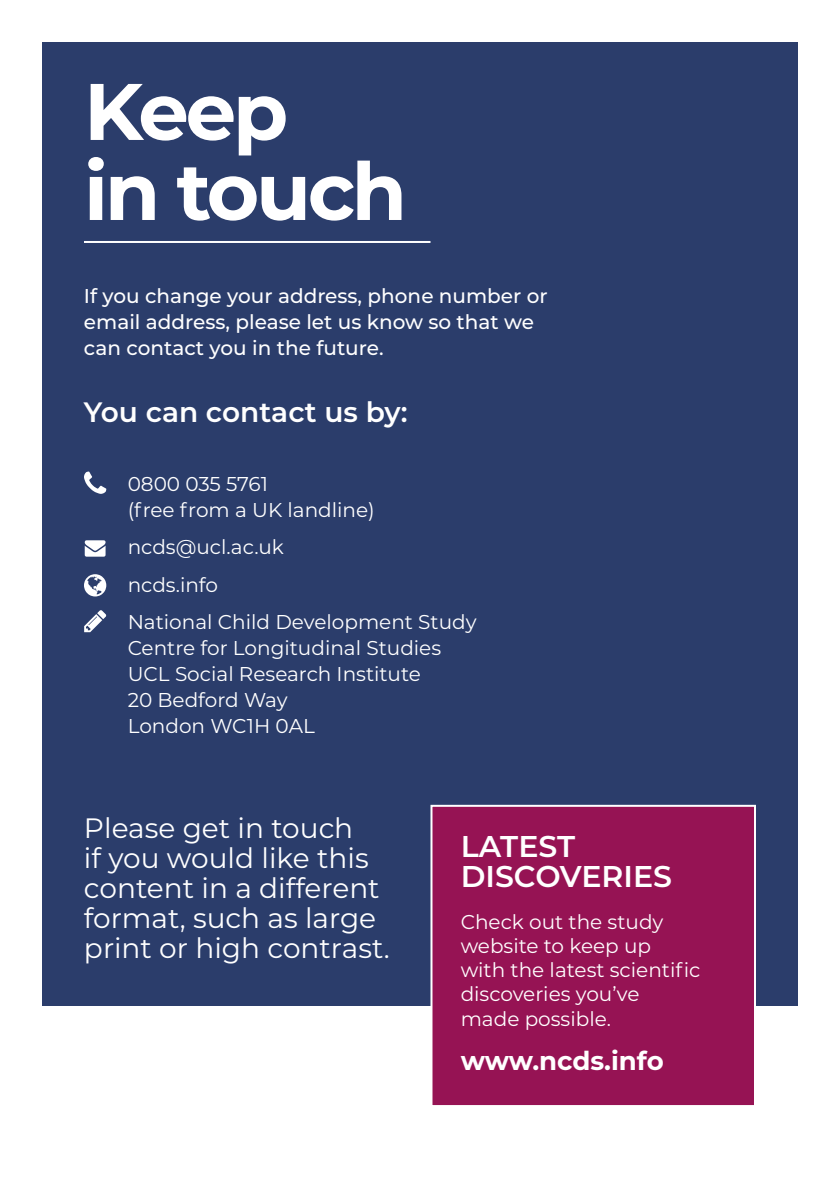
<style>
.page{position:relative;width:840px;height:1191px;background:#fff}
.page>*{position:absolute;margin:0;border:0;box-sizing:border-box;transform-origin:0 0}
.t1{font:700 80px/80px "Montserrat";letter-spacing:-.04em;color:#fff}
.t2{font:600 30px/30px "Montserrat";color:#fff}
.t3{font:28px/30px "Montserrat";color:#fff}
.t4{font:600 28px "Montserrat";color:#fff}
.t5{font:700 26px "Montserrat";letter-spacing:-.005em;color:#fff}
.t6{font:20px/26px "Montserrat";color:#fff}
.t7{font:500 20px/26px "Montserrat";color:#fff}
</style>
<div class="page">
<div style="left:42px;top:42px;width:755px;height:963px;background:#2b3d6b"></div>
<hr style="left:84px;top:241px;width:346px;height:2px;background:#fff">
<svg style="left:84px;top:471px;width:22px;height:23px"></svg>
<svg style="left:85px;top:540px;width:20px;height:16px"></svg>
<svg style="left:84px;top:574px;width:22px;height:22px"></svg>
<svg style="left:84px;top:610px;width:22px;height:22px"></svg>
<div style="left:430px;top:805px;width:325px;height:302px;background:#961354;border:2px solid #fff"></div>
<h1 class="t1" style="left:84px;top:68px;width:324px">Keep<br>in touch</h1>
<p class="t7" style="left:84px;top:282px;width:465px">If you change your address, phone number or email address, please let us know so that we can contact you in the future.</p>
<h3 class="t4" style="left:84px;top:392px;width:325px">You can contact us by:</h3>
<p class="t6" style="left:128px;top:470px;width:248px">0800 035 5761<br>(free from a UK landline)</p>
<p class="t6" style="left:128px;top:528px;width:350px;line-height:37.4px">ncds@ucl.ac.uk<br>ncds.info<br>National Child Development Study</p>
<p class="t6" style="left:128px;top:634px;width:315px">Centre for Longitudinal Studies<br>UCL Social Research Institute<br>20 Bedford Way<br>London WC1H 0AL</p>
<h3 class="t3" style="left:84px;top:812px;width:307px">Please get in touch<br>if you would like this content in a different format, such as large print or high contrast.</h3>
<h2 class="t2" style="left:460px;top:829px;width:213px">LATEST<br>DISCOVERIES</h2>
<p class="t6" style="left:460px;top:909px;width:241px;line-height:24px">Check out the study website to keep up with the latest scientific discoveries you’ve made possible.</p>
<h3 class="t5" style="left:460px;top:1042px;width:205px">www.ncds.info</h3>
</div>
